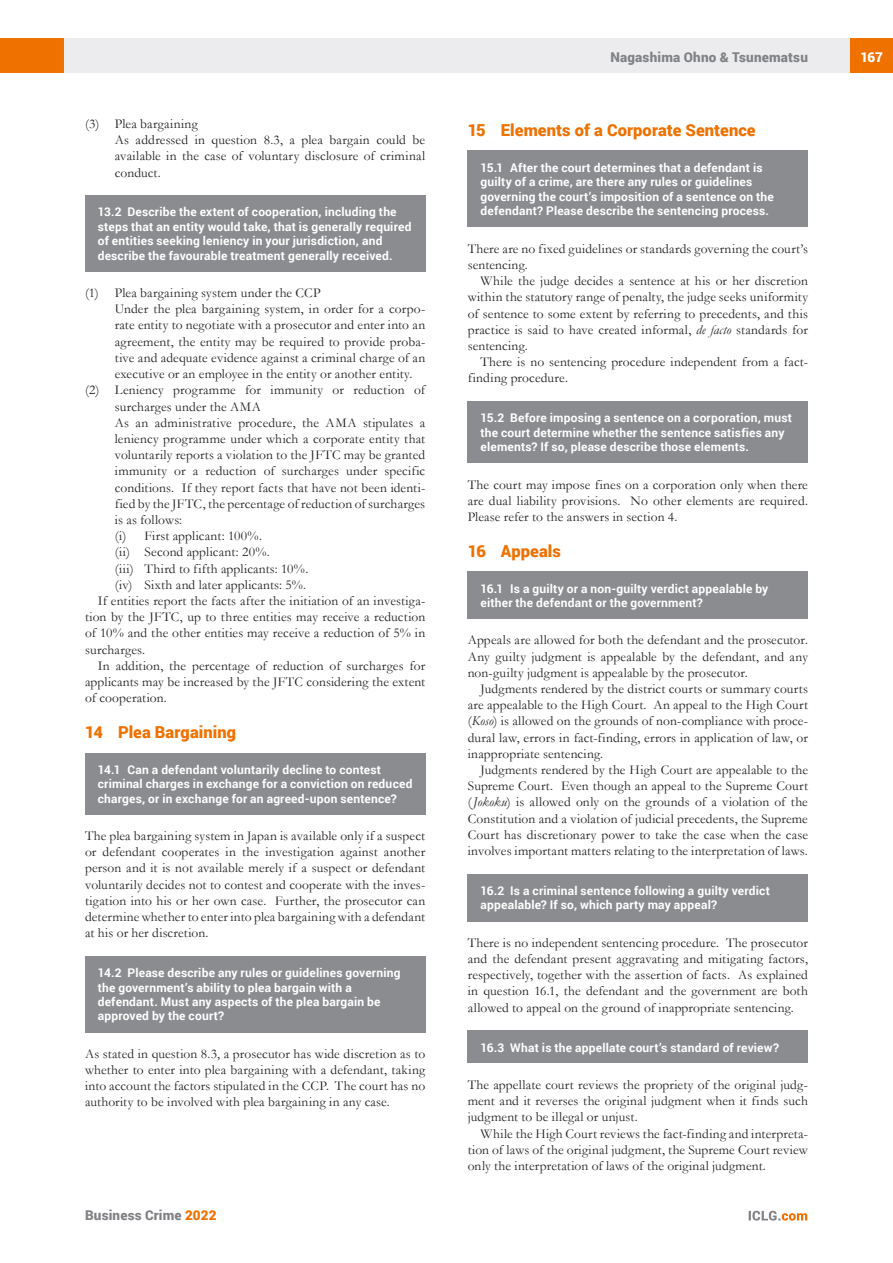
<style>
.page{position:relative;width:893px;height:1263px;background:#fff}
.page>*{position:absolute;margin:0;border:0;box-sizing:border-box;transform-origin:0 0}
.MS_Heading{font:900 16.5px "Roboto";letter-spacing:.005em;color:#ef7100}
.MS_Body_Text_-_First{font:13.5px/16.2px "Garamond";letter-spacing:.01em;color:#231f20;text-align:justify}
.MS_Body_Text_-_Secon{font:13.5px/16.2px "Garamond";letter-spacing:.01em;color:#231f20;text-align:justify}
.MS_-_Bullets_1{font:13.5px/16.2px "Garamond";letter-spacing:.01em;color:#231f20;text-align:justify}
.t1{font:900 13.5px "Roboto";letter-spacing:.015em;color:#808285}
.t2{font:900 13.5px "Roboto";color:#fff}
.MS_-_Question{font:700 12px/14.4px "Roboto";letter-spacing:.015em;color:#fff}
.MS_-_Question_follow{font:700 12px/14.4px "Roboto";letter-spacing:.015em;color:#fff}
.s1{color:#ef7100}
.s2{font-style:italic}
</style>
<div class="page">
<div style="left:64px;top:38px;width:786px;height:34px;background:#ececee"></div>
<div style="left:850px;top:38px;width:43px;height:34px;background:#ef7100"></div>
<div style="left:0;top:38px;width:64px;height:34px;background:#ef7100"></div>
<svg style="left:749px;top:1211px;width:58px;height:9px"></svg>
<div style="left:468px;top:151px;width:340px;height:76px;background:#8a8c8f"></div>
<div style="left:468px;top:401px;width:340px;height:62px;background:#8a8c8f"></div>
<div style="left:468px;top:571px;width:340px;height:48px;background:#8a8c8f"></div>
<div style="left:468px;top:874px;width:340px;height:47px;background:#8a8c8f"></div>
<div style="left:468px;top:1030px;width:340px;height:33px;background:#8a8c8f"></div>
<div style="left:85px;top:195px;width:340px;height:76px;background:#8a8c8f"></div>
<div style="left:85px;top:753px;width:340px;height:61px;background:#8a8c8f"></div>
<div style="left:85px;top:956px;width:340px;height:76px;background:#8a8c8f"></div>
<p class="MS_-_Bullets_1" style="left:85px;top:115px;width:114px">(3) Plea bargaining</p>
<p class="MS_-_Bullets_1" style="left:115px;top:131px;width:312px">As addressed in question 8.3, a plea bargain could be available in the case of voluntary disclosure of criminal conduct.</p>
<p class="MS_-_Question" style="left:98px;top:204px;width:315px">13.2 Describe the extent of cooperation, including the steps that an entity would take, that is generally required of entities seeking leniency in your jurisdiction, and describe the favourable treatment generally received.</p>
<p class="MS_-_Bullets_1" style="left:85px;top:284px;width:237px">(1) Plea bargaining system under the CCP</p>
<p class="MS_-_Bullets_1" style="left:115px;top:301px;width:312px">Under the plea bargaining system, in order for a corpo&shy;rate entity to negotiate with a prosecutor and enter into an agreement, the entity may be required to provide proba&shy;tive and adequate evidence against a criminal charge of an executive or an employee in the entity or another entity.</p>
<p class="MS_-_Bullets_1" style="left:115px;top:382px;width:312px;text-indent:-30px">(2) Leniency programme for immunity or reduction of surcharges under the AMA</p>
<p class="MS_-_Bullets_1" style="left:115px;top:414px;width:312px">As an administrative procedure, the AMA stipulates a leniency programme under which a corporate entity that voluntarily reports a violation to the JFTC may be granted immunity or a reduction of surcharges under specific conditions. If they report facts that have not been identi&shy;fied by the JFTC, the percentage of reduction of surcharges is as follows:</p>
<p class="MS_-_Bullets_1" style="left:115px;top:527px;width:149px">(i) First applicant: 100%.</p>
<p class="MS_-_Bullets_1" style="left:115px;top:544px;width:157px">(ii) Second applicant: 20%.</p>
<p class="MS_-_Bullets_1" style="left:115px;top:560px;width:195px">(iii) Third to fifth applicants: 10%.</p>
<p class="MS_-_Bullets_1" style="left:115px;top:576px;width:193px">(iv) Sixth and later applicants: 5%.</p>
<p class="MS_Body_Text_-_Secon" style="left:85px;top:592px;width:342px;text-indent:13px">If entities report the facts after the initiation of an investiga&shy;tion by the JFTC, up to three entities may receive a reduction of 10% and the other entities may receive a reduction of 5% in surcharges.</p>
<p class="MS_Body_Text_-_Secon" style="left:85px;top:657px;width:342px;text-indent:13px">In addition, the percentage of reduction of surcharges for applicants may be increased by the JFTC considering the extent of cooperation.</p>
<p class="MS_Heading" style="left:85px;top:721px;width:153px">14 Plea Bargaining</p>
<p class="MS_-_Question_follow" style="left:98px;top:762px;width:316px">14.1 Can a defendant voluntarily decline to contest criminal charges in exchange for a conviction on reduced charges, or in exchange for an agreed-upon sentence?</p>
<p class="MS_Body_Text_-_First" style="left:85px;top:827px;width:342px">The plea bargaining system in Japan is available only if a suspect or defendant cooperates in the investigation against another person and it is not available merely if a suspect or defendant voluntarily decides not to contest and cooperate with the inves&shy;tigation into his or her own case. Further, the prosecutor can determine whether to enter into plea bargaining with a defendant at his or her discretion.</p>
<p class="MS_-_Question" style="left:98px;top:965px;width:304px">14.2 Please describe any rules or guidelines governing the government’s ability to plea bargain with a defendant. Must any aspects of the plea bargain be approved by the court?</p>
<p class="MS_Body_Text_-_First" style="left:85px;top:1045px;width:342px">As stated in question 8.3, a prosecutor has wide discretion as to whether to enter into plea bargaining with a defendant, taking into account the factors stipulated in the CCP. The court has no authority to be involved with plea bargaining in any case.</p>
<p class="t1" style="left:85px;top:1206px;width:133px">Business Crime <span class="s1">2022</span></p>
<p class="t1" style="left:610px;top:48px;width:199px">Nagashima Ohno &amp; Tsunematsu</p>
<p class="t2" style="left:860px;top:48px;width:24px">167</p>
<p class="MS_Heading" style="left:468px;top:119px;width:289px">15 Elements of a Corporate Sentence</p>
<p class="MS_-_Question_follow" style="left:480px;top:160px;width:295px">15.1 After the court determines that a defendant is guilty of a crime, are there any rules or guidelines governing the court’s imposition of a sentence on the defendant? Please describe the sentencing process.</p>
<p class="MS_Body_Text_-_First" style="left:468px;top:240px;width:342px">There are no fixed guidelines or standards governing the court’s sentencing.</p>
<p class="MS_Body_Text_-_Secon" style="left:468px;top:272px;width:342px;text-indent:13px">While the judge decides a sentence at his or her discretion within the statutory range of penalty, the judge seeks uniformity of sentence to some extent by referring to precedents, and this practice is said to have created informal, <span class="s2">de facto</span> standards for sentencing.</p>
<p class="MS_Body_Text_-_Secon" style="left:468px;top:353px;width:342px;text-indent:13px">There is no sentencing procedure independent from a fact&shy;finding procedure.</p>
<p class="MS_-_Question" style="left:480px;top:410px;width:313px">15.2 Before imposing a sentence on a corporation, must the court determine whether the sentence satisfies any elements? If so, please describe those elements.</p>
<p class="MS_Body_Text_-_First" style="left:468px;top:476px;width:342px">The court may impose fines on a corporation only when there are dual liability provisions. No other elements are required.<br>Please refer to the answers in section 4.</p>
<p class="MS_Heading" style="left:468px;top:539px;width:95px">16 Appeals</p>
<p class="MS_-_Question_follow" style="left:480px;top:581px;width:289px">16.1 Is a guilty or a non-guilty verdict appealable by either the defendant or the government?</p>
<p class="MS_Body_Text_-_First" style="left:468px;top:632px;width:342px">Appeals are allowed for both the defendant and the prosecutor.<br>Any guilty judgment is appealable by the defendant, and any non-guilty judgment is appealable by the prosecutor.</p>
<p class="MS_Body_Text_-_Secon" style="left:468px;top:680px;width:342px;text-indent:13px">Judgments rendered by the district courts or summary courts are appealable to the High Court. An appeal to the High Court (<span class="s2">Koso</span>) is allowed on the grounds of non-compliance with proce&shy;dural law, errors in fact-finding, errors in application of law, or inappropriate sentencing.</p>
<p class="MS_Body_Text_-_Secon" style="left:468px;top:761px;width:342px;text-indent:13px">Judgments rendered by the High Court are appealable to the Supreme Court. Even though an appeal to the Supreme Court (<span class="s2">Jokoku</span>) is allowed only on the grounds of a violation of the Constitution and a violation of judicial precedents, the Supreme Court has discretionary power to take the case when the case involves important matters relating to the interpretation of laws.</p>
<p class="MS_-_Question" style="left:480px;top:883px;width:291px">16.2 Is a criminal sentence following a guilty verdict appealable? If so, which party may appeal?</p>
<p class="MS_Body_Text_-_First" style="left:468px;top:934px;width:342px">There is no independent sentencing procedure. The prosecutor and the defendant present aggravating and mitigating factors, respectively, together with the assertion of facts. As explained in question 16.1, the defendant and the government are both allowed to appeal on the ground of inappropriate sentencing.</p>
<p class="MS_-_Question" style="left:480px;top:1039px;width:300px">16.3 What is the appellate court’s standard of review?</p>
<p class="MS_Body_Text_-_First" style="left:468px;top:1076px;width:342px">The appellate court reviews the propriety of the original judg&shy;ment and it reverses the original judgment when it finds such judgment to be illegal or unjust.</p>
<p class="MS_Body_Text_-_Secon" style="left:468px;top:1125px;width:342px;text-indent:13px">While the High Court reviews the fact-finding and interpreta&shy;tion of laws of the original judgment, the Supreme Court review only the interpretation of laws of the original judgment.</p>
</div>
